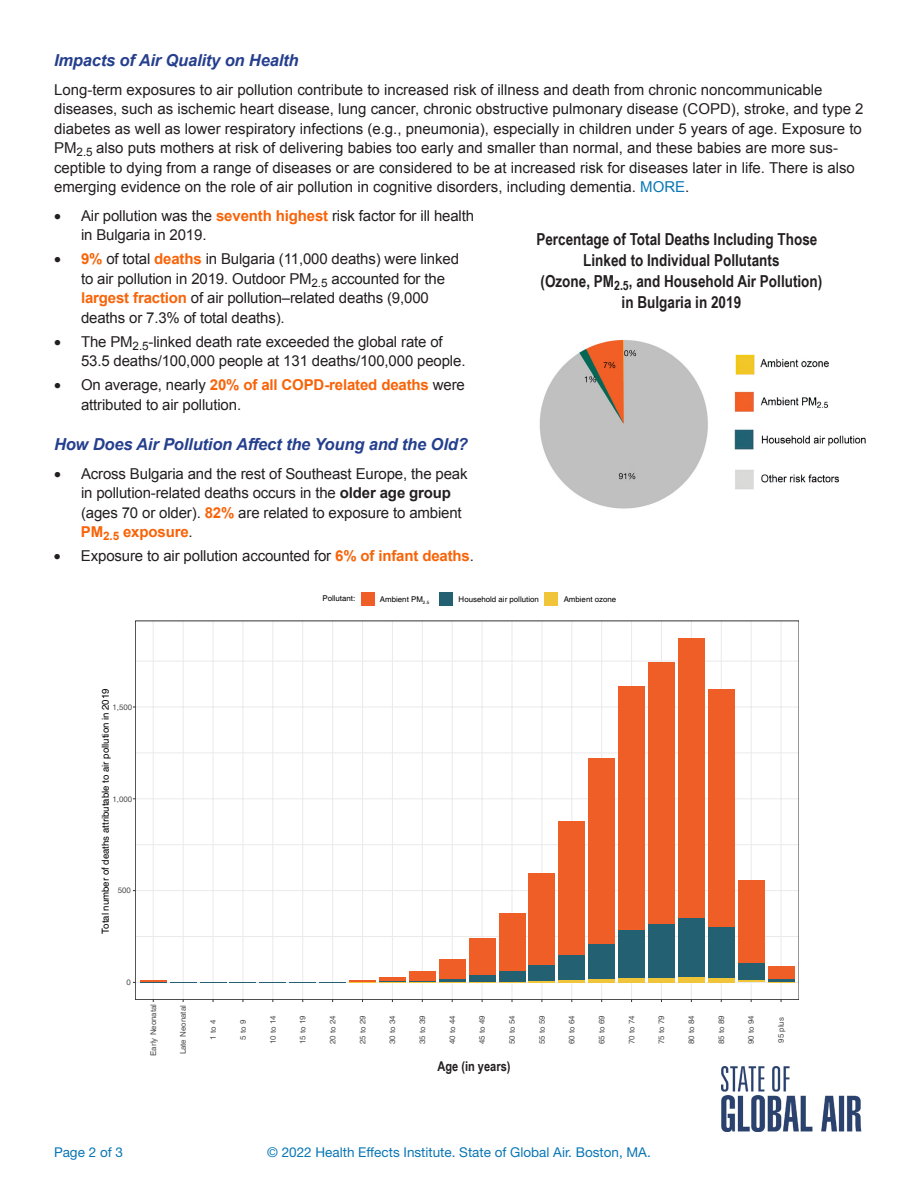
<style>
.page{position:relative;width:918px;height:1188px;background:#fff}
.page>*{position:absolute;margin:0;border:0;box-sizing:border-box;transform-origin:0 0}
.t1{font:700 16.5px/21px "Arial Narrow";color:#231f20;text-align:center}
.t2{font:italic 700 16.5px "Arial";letter-spacing:-.01em;color:#253f8e}
.t3{font:15px/19.5px "Arial";color:#231f20}
.t4{font:13.5px "Helvetica Neue LT Std";color:#0876b5}
.t5{font:700 13.5px "Arial Narrow";color:#231f20}
.t6{font:9.6px "Helvetica";color:#000}
.t7{font:7.95px "Helvetica";color:#4d4d4d}
.t8{font:7.95px "Helvetica";color:#000}
.s1{color:#221e1f}
.s2{color:#0876b5}
.s3{font-weight:700;color:#f86308}
.s4{font-weight:700}
</style>
<div class="page">
<img style="left:721px;top:1067px;width:141px;height:64px">
<img style="left:539px;top:339px;width:169px;height:170px">
<img style="left:734px;top:354px;width:132px;height:136px">
<hr style="left:135px;top:661px;width:664px;height:1px;background:#eaeaea">
<hr style="left:135px;top:753px;width:664px;height:1px;background:#eaeaea">
<hr style="left:135px;top:844px;width:664px;height:1px;background:#eaeaea">
<hr style="left:135px;top:936px;width:664px;height:1px;background:#eaeaea">
<hr style="left:781px;top:621px;width:1px;height:379px;background:#eaeaea">
<hr style="left:751px;top:621px;width:1px;height:379px;background:#eaeaea">
<hr style="left:721px;top:621px;width:1px;height:379px;background:#eaeaea">
<hr style="left:691px;top:621px;width:1px;height:379px;background:#eaeaea">
<hr style="left:661px;top:621px;width:1px;height:379px;background:#eaeaea">
<hr style="left:631px;top:621px;width:1px;height:379px;background:#eaeaea">
<hr style="left:601px;top:621px;width:1px;height:379px;background:#eaeaea">
<hr style="left:571px;top:621px;width:1px;height:379px;background:#eaeaea">
<hr style="left:541px;top:621px;width:1px;height:379px;background:#eaeaea">
<hr style="left:512px;top:621px;width:1px;height:379px;background:#eaeaea">
<hr style="left:482px;top:621px;width:1px;height:379px;background:#eaeaea">
<hr style="left:452px;top:621px;width:1px;height:379px;background:#eaeaea">
<hr style="left:422px;top:621px;width:1px;height:379px;background:#eaeaea">
<hr style="left:392px;top:621px;width:1px;height:379px;background:#eaeaea">
<hr style="left:362px;top:621px;width:1px;height:379px;background:#eaeaea">
<hr style="left:332px;top:621px;width:1px;height:379px;background:#eaeaea">
<hr style="left:302px;top:621px;width:1px;height:379px;background:#eaeaea">
<hr style="left:272px;top:621px;width:1px;height:379px;background:#eaeaea">
<hr style="left:242px;top:621px;width:1px;height:379px;background:#eaeaea">
<hr style="left:213px;top:621px;width:1px;height:379px;background:#eaeaea">
<hr style="left:183px;top:621px;width:1px;height:379px;background:#eaeaea">
<hr style="left:153px;top:621px;width:1px;height:379px;background:#eaeaea">
<hr style="left:135px;top:707px;width:664px;height:1px;background:#eaeaea">
<hr style="left:135px;top:798px;width:664px;height:1px;background:#eaeaea">
<hr style="left:135px;top:890px;width:664px;height:1px;background:#eaeaea">
<hr style="left:135px;top:982px;width:664px;height:1px;background:#eaeaea">
<hr style="left:349px;top:980px;width:27px;height:2px;background:#ee5e26">
<div style="left:379px;top:977px;width:27px;height:5px;background:#ee5e26"></div>
<div style="left:409px;top:971px;width:27px;height:10px;background:#ee5e26"></div>
<div style="left:439px;top:960px;width:27px;height:19px;background:#ee5e26"></div>
<div style="left:469px;top:938px;width:27px;height:37px;background:#ee5e26"></div>
<div style="left:499px;top:913px;width:26px;height:58px;background:#ee5e26"></div>
<div style="left:528px;top:874px;width:27px;height:91px;background:#ee5e26"></div>
<div style="left:558px;top:821px;width:27px;height:135px;background:#ee5e26"></div>
<div style="left:588px;top:759px;width:27px;height:185px;background:#ee5e26"></div>
<div style="left:618px;top:686px;width:27px;height:244px;background:#ee5e26"></div>
<div style="left:648px;top:662px;width:27px;height:262px;background:#ee5e26"></div>
<div style="left:678px;top:638px;width:27px;height:280px;background:#ee5e26"></div>
<div style="left:708px;top:689px;width:27px;height:238px;background:#ee5e26"></div>
<div style="left:738px;top:880px;width:27px;height:83px;background:#ee5e26"></div>
<div style="left:768px;top:966px;width:27px;height:13px;background:#ee5e26"></div>
<hr style="left:439px;top:979px;width:27px;height:3px;background:#236172">
<div style="left:469px;top:975px;width:27px;height:7px;background:#236172"></div>
<div style="left:499px;top:971px;width:26px;height:11px;background:#236172"></div>
<div style="left:528px;top:965px;width:27px;height:16px;background:#236172"></div>
<div style="left:558px;top:956px;width:27px;height:24px;background:#236172"></div>
<div style="left:588px;top:944px;width:27px;height:35px;background:#236172"></div>
<div style="left:618px;top:930px;width:27px;height:48px;background:#236172"></div>
<div style="left:648px;top:924px;width:27px;height:54px;background:#236172"></div>
<div style="left:678px;top:918px;width:27px;height:59px;background:#236172"></div>
<div style="left:708px;top:927px;width:27px;height:51px;background:#236172"></div>
<div style="left:738px;top:963px;width:27px;height:18px;background:#236172"></div>
<hr style="left:768px;top:979px;width:27px;height:3px;background:#236172">
<hr style="left:558px;top:980px;width:27px;height:2px;background:#f0c53a">
<hr style="left:588px;top:979px;width:27px;height:3px;background:#f0c53a">
<hr style="left:618px;top:978px;width:27px;height:4px;background:#f0c53a">
<hr style="left:648px;top:978px;width:27px;height:4px;background:#f0c53a">
<div style="left:678px;top:977px;width:27px;height:5px;background:#f0c53a"></div>
<hr style="left:708px;top:978px;width:27px;height:4px;background:#f0c53a">
<svg style="left:738px;top:981px;width:57px;height:2px"></svg>
<svg style="left:133px;top:981px;width:422px;height:2px"></svg>
<div style="left:361px;top:592px;width:14px;height:14px;background:#ee5e26"></div>
<div style="left:439px;top:592px;width:14px;height:14px;background:#236172"></div>
<div style="left:544px;top:592px;width:14px;height:14px;background:#f0c53a"></div>
<p class="t2" style="left:54px;top:49px;width:246px">Impacts of Air Quality on Health</p>
<p class="t3" style="left:54px;top:80px;width:811px">Long-term exposures to air pollution contribute to increased risk of illness and death from chronic noncommunicable diseases, such as ischemic heart disease, lung cancer, chronic obstructive pulmonary disease (COPD), stroke, and type 2 diabetes as well as lower respiratory infections (e.g., pneumonia), especially in children under <span class="s1">5 years of age.</span> Exposure to PM<sub>2.5</sub> also puts mothers at risk of delivering babies too early and smaller than normal, and these babies are more sus&shy;ceptible to dying from a range of diseases or are considered to be at increased risk for diseases later in life. There is also emerging evidence on the role of air pollution in cognitive disorders, including dementia. <span class="s2">MORE</span>.</p>
<p class="t3" style="left:81px;top:206px;width:395px;text-indent:-27px">• Air pollution was the <span class="s3">seventh highest</span> risk factor for ill health in Bulgaria in 2019.</p>
<p class="t3" style="left:81px;top:249px;width:380px;text-indent:-27px">• <span class="s3">9%</span> of total <span class="s3">deaths</span> in Bulgaria (11,000 deaths) were linked to air pollution in 2019. Outdoor PM<sub>2.5</sub> accounted for the <span class="s3">largest fraction</span> of air pollution–related deaths (9,000 deaths or 7.3% of total deaths).</p>
<p class="t3" style="left:81px;top:332px;width:386px;text-indent:-27px">• The PM<sub>2.5</sub>-linked death rate exceeded the global rate of<br>53.5 deaths/100,000 people at 131 deaths/100,000 people.</p>
<p class="t3" style="left:81px;top:375px;width:385px;text-indent:-27px">• On average, nearly <span class="s3">20% of all COPD-related deaths</span> were attributed to air pollution.</p>
<p class="t2" style="left:54px;top:433px;width:415px">How Does Air Pollution Affect the Young and the Old?</p>
<p class="t3" style="left:81px;top:464px;width:388px;text-indent:-27px">• Across Bulgaria and the rest of Southeast Europe, the peak in pollution-related deaths occurs in the <span class="s4">older age group </span>(ages 70 or older). <span class="s3">82%</span> are related to exposure to ambient <span class="s3">PM</span><sub>2.5</sub> <span class="s3">exposure</span>.</p>
<p class="t3" style="left:54px;top:546px;width:421px">• Exposure to air pollution accounted for <span class="s3">6% of infant deaths</span>.</p>
<p class="t1" style="left:536px;top:228px;width:287px">Percentage of Total Deaths Including Those Linked to Individual Pollutants<br>(Ozone, PM<sub>2.5</sub>, and Household Air Pollution) in Bulgaria in 2019</p>
<p class="t8" style="left:322px;top:594px;width:34px">Pollutant:</p>
<p class="t8" style="left:380px;top:594px;width:51px">Ambient PM<sub>2.5</sub></p>
<p class="t8" style="left:459px;top:594px;width:82px">Household air pollution</p>
<p class="t8" style="left:564px;top:594px;width:54px">Ambient ozone</p>
<p class="t6" style="left:100px;top:934px;width:247px;rotate:-90deg">Total number of deaths attributable to air pollution in 2019</p>
<p class="t7" style="left:113px;top:702px;width:21px">1,500</p>
<p class="t7" style="left:113px;top:794px;width:21px">1,000</p>
<p class="t7" style="left:118px;top:886px;width:15px">500</p>
<p class="t7" style="left:127px;top:978px;width:6px">0</p>
<p class="t7" style="left:149px;top:1056px;width:53px;rotate:-90deg">Early Neonatal</p>
<p class="t7" style="left:179px;top:1054px;width:51px;rotate:-90deg">Late Neonatal</p>
<p class="t7" style="left:208px;top:1040px;width:21px;rotate:-90deg">1 to 4</p>
<p class="t7" style="left:238px;top:1040px;width:21px;rotate:-90deg">5 to 9</p>
<p class="t7" style="left:268px;top:1044px;width:30px;rotate:-90deg">10 to 14</p>
<p class="t7" style="left:298px;top:1044px;width:30px;rotate:-90deg">15 to 19</p>
<p class="t7" style="left:328px;top:1044px;width:30px;rotate:-90deg">20 to 24</p>
<p class="t7" style="left:358px;top:1044px;width:30px;rotate:-90deg">25 to 29</p>
<p class="t7" style="left:388px;top:1044px;width:30px;rotate:-90deg">30 to 34</p>
<p class="t7" style="left:418px;top:1044px;width:30px;rotate:-90deg">35 to 39</p>
<p class="t7" style="left:448px;top:1044px;width:30px;rotate:-90deg">40 to 44</p>
<p class="t7" style="left:478px;top:1044px;width:30px;rotate:-90deg">45 to 49</p>
<p class="t7" style="left:507px;top:1044px;width:30px;rotate:-90deg">50 to 54</p>
<p class="t7" style="left:537px;top:1044px;width:30px;rotate:-90deg">55 to 59</p>
<p class="t7" style="left:567px;top:1044px;width:30px;rotate:-90deg">60 to 64</p>
<p class="t7" style="left:597px;top:1044px;width:30px;rotate:-90deg">65 to 69</p>
<p class="t7" style="left:627px;top:1044px;width:30px;rotate:-90deg">70 to 74</p>
<p class="t7" style="left:657px;top:1044px;width:30px;rotate:-90deg">75 to 79</p>
<p class="t7" style="left:687px;top:1044px;width:30px;rotate:-90deg">80 to 84</p>
<p class="t7" style="left:717px;top:1044px;width:30px;rotate:-90deg">85 to 89</p>
<p class="t7" style="left:747px;top:1044px;width:30px;rotate:-90deg">90 to 94</p>
<p class="t7" style="left:776px;top:1043px;width:27px;rotate:-90deg">95 plus</p>
<p class="t5" style="left:437px;top:1056px;width:75px">Age (in years)</p>
<p class="t4" style="left:54px;top:1144px;width:71px">Page 2 of 3</p>
<p class="t4" style="left:267px;top:1144px;width:385px">© 2022 Health Effects Institute. State of Global Air. Boston, MA.</p>
</div>
